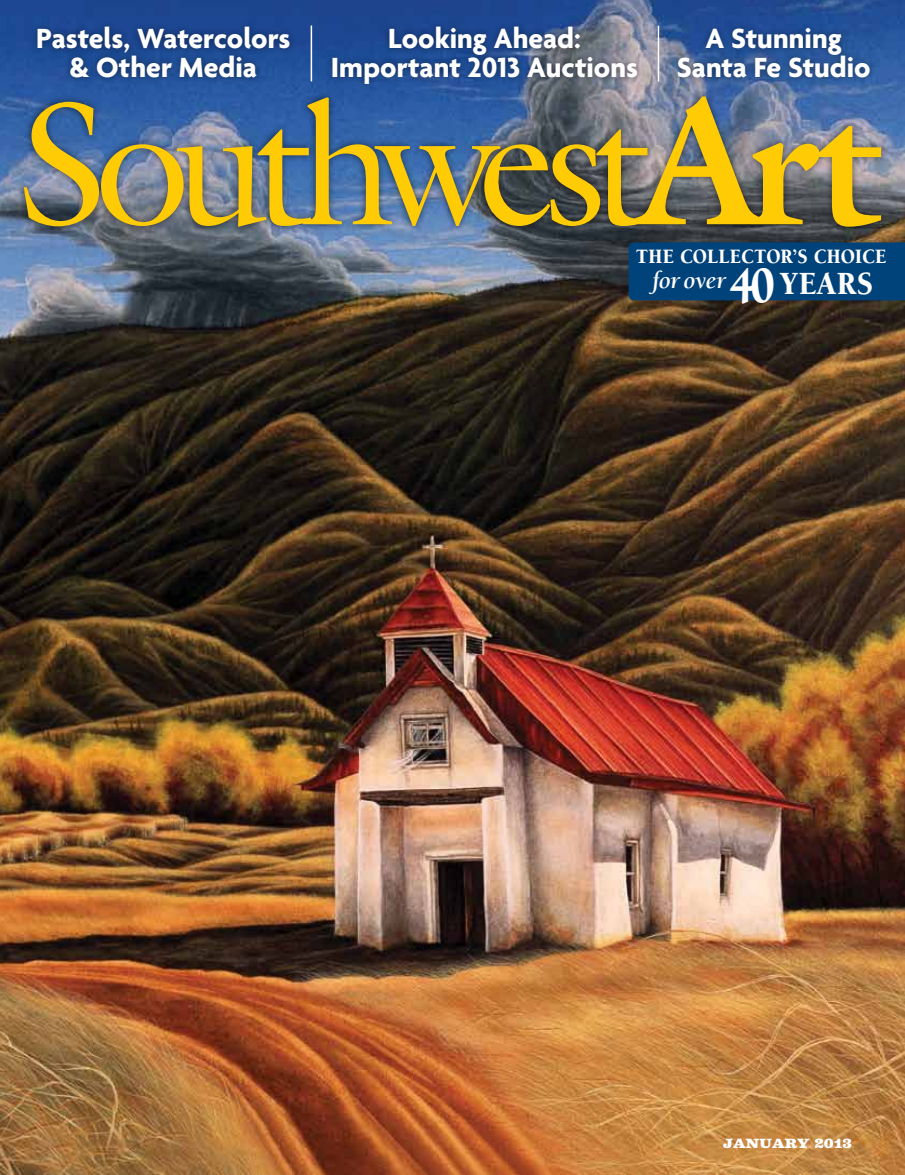
<style>
.page{position:relative;width:905px;height:1175px;background:#fff}
.page>*{position:absolute;margin:0;border:0;box-sizing:border-box;transform-origin:0 0}
.t1{font:700 30px/28.5px "Agenda";color:#fff;text-align:center}
.t2{font:italic 700 24.75px "Berkeley Std";letter-spacing:-.03em;color:#fff}
.t3{font:900 21px "Berkeley Std";letter-spacing:.005em;color:#fff;scale:.89 1}
.t4{font:900 12px "Belizio";letter-spacing:.01em;color:#fff;scale:1.1 1}
.s1{font-weight:900;font-style:normal;font-size:52.05px}
.s2{font-weight:900;font-style:normal;font-size:33.15px}
</style>
<div class="page">
<img style="left:0;top:0;width:904px;height:1174px">
<div style="left:16px;top:89px;width:872px;height:145px;background:#000;opacity:.6"></div>
<img style="left:24px;top:97px;width:350px;height:130px">
<img style="left:374px;top:96px;width:507px;height:131px">
<div style="left:670px;top:21px;width:207px;height:64px;background:#000;opacity:.45"></div>
<div style="left:325px;top:19px;width:319px;height:72px;background:#000;opacity:.45"></div>
<div style="left:30px;top:19px;width:267px;height:66px;background:#000;opacity:.45"></div>
<hr style="left:657px;top:26px;width:2px;height:56px;background:#fff">
<hr style="left:310px;top:26px;width:2px;height:55px;background:#fff">
<div style="left:628px;top:242px;width:276px;height:58px;background:#00427a"></div>
<p class="t1" style="left:36px;top:24px;width:255px">Pastels, Watercolors &amp; Other Media</p>
<p class="t1" style="left:331px;top:24px;width:309px">Looking Ahead:<br>Important 2013 Auctions</p>
<p class="t1" style="left:676px;top:24px;width:195px">A Stunning<br>Santa Fe Studio</p>
<p class="t3" style="left:636px;top:246px;width:283px">THE COLLECTOR’S CHOICE</p>
<p class="t2" style="left:652px;top:267px;width:222px">for over<span class="s1">40</span> <span class="s2">YEARS</span></p>
<p class="t4" style="left:723px;top:1135px;width:118px">JANUARY 2013</p>
</div>
